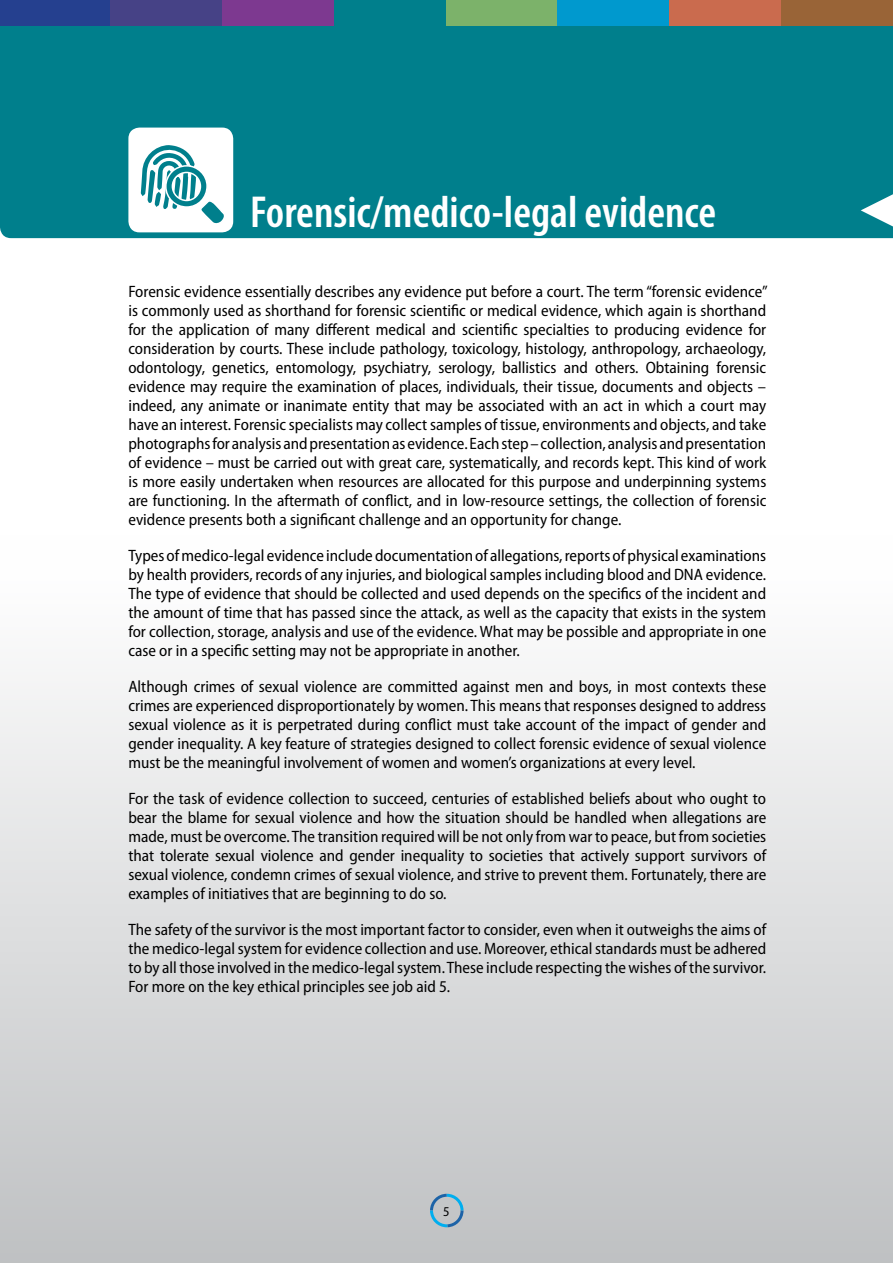
<style>
.page{position:relative;width:893px;height:1263px;background:#fff}
.page>*{position:absolute;margin:0;border:0;box-sizing:border-box;transform-origin:0 0}
.t1{font:600 condensed 45px "Myriad Pro";color:#fff}
.t2{font:semi-condensed 16.5px/18.9px "Myriad Pro";color:#000;text-align:justify}
.t3{font:semi-condensed 13.5px "Myriad Pro";color:#000}
</style>
<div class="page">
<div style="left:0;top:536px;width:893px;height:727px;background:linear-gradient(to bottom,#fff,#bfc1c3)"></div>
<svg style="left:428px;top:1192px;width:37px;height:37px"></svg>
<div style="left:0;top:26px;width:893px;height:212px;background:#007f8c"></div>
<svg style="left:861px;top:194px;width:32px;height:32px"></svg>
<div style="left:0;top:0;width:112px;height:26px;background:#25408f"></div>
<div style="left:110px;top:0;width:112px;height:26px;background:#464286"></div>
<div style="left:222px;top:0;width:112px;height:26px;background:#7d3990"></div>
<div style="left:334px;top:0;width:112px;height:26px;background:#007f8c"></div>
<div style="left:446px;top:0;width:111px;height:26px;background:#7cb26a"></div>
<div style="left:557px;top:0;width:112px;height:26px;background:#0099ce"></div>
<div style="left:669px;top:0;width:112px;height:26px;background:#ca6b4e"></div>
<div style="left:781px;top:0;width:112px;height:26px;background:#996437"></div>
<div style="left:128px;top:128px;width:105px;height:104px;background:#fff;border-radius:11px"></div>
<svg style="left:141px;top:145px;width:83px;height:79px"></svg>
<h1 class="t1" style="left:250px;top:185px;width:467px">Forensic/medico-legal evidence</h1>
<p class="t2" style="left:128px;top:283px;width:641px">Forensic evidence essentially describes any evidence put before a court. The term “forensic evidence” is commonly used as shorthand for forensic scientific or medical evidence, which again is shorthand for the application of many different medical and scientific specialties to producing evidence for consideration by courts. These include pathology, toxicology, histology, anthropology, archaeology, odontology, genetics, entomology, psychiatry, serology, ballistics and others. Obtaining forensic evidence may require the examination of places, individuals, their tissue, documents and objects – indeed, any animate or inanimate entity that may be associated with an act in which a court may have an interest. Forensic specialists may collect samples of tissue, environments and objects, and take photographs for analysis and presentation as evidence. Each step – collection, analysis and presentation of evidence – must be carried out with great care, systematically, and records kept. This kind of work is more easily undertaken when resources are allocated for this purpose and underpinning systems are functioning. In the aftermath of conflict, and in low-resource settings, the collection of forensic evidence presents both a significant challenge and an opportunity for change.</p>
<p class="t2" style="left:128px;top:546px;width:639px">Types of medico-legal evidence include documentation of allegations, reports of physical examinations by health providers, records of any injuries, and biological samples including blood and DNA evidence.<br>The type of evidence that should be collected and used depends on the specifics of the incident and the amount of time that has passed since the attack, as well as the capacity that exists in the system for collection, storage, analysis and use of the evidence. What may be possible and appropriate in one case or in a specific setting may not be appropriate in another.</p>
<p class="t2" style="left:128px;top:677px;width:639px">Although crimes of sexual violence are committed against men and boys, in most contexts these crimes are experienced disproportionately by women. This means that responses designed to address sexual violence as it is perpetrated during conflict must take account of the impact of gender and gender inequality. A key feature of strategies designed to collect forensic evidence of sexual violence must be the meaningful involvement of women and women’s organizations at every level.</p>
<p class="t2" style="left:128px;top:789px;width:639px">For the task of evidence collection to succeed, centuries of established beliefs about who ought to bear the blame for sexual violence and how the situation should be handled when allegations are made, must be overcome. The transition required will be not only from war to peace, but from societies that tolerate sexual violence and gender inequality to societies that actively support survivors of sexual violence, condemn crimes of sexual violence, and strive to prevent them. Fortunately, there are examples of initiatives that are beginning to do so.</p>
<p class="t2" style="left:128px;top:920px;width:639px">The safety of the survivor is the most important factor to consider, even when it outweighs the aims of the medico-legal system for evidence collection and use. Moreover, ethical standards must be adhered to by all those involved in the medico-legal system. These include respecting the wishes of the survivor.<br>For more on the key ethical principles see job aid 5.</p>
<p class="t3" style="left:443px;top:1204px;width:8px">5</p>
</div>
